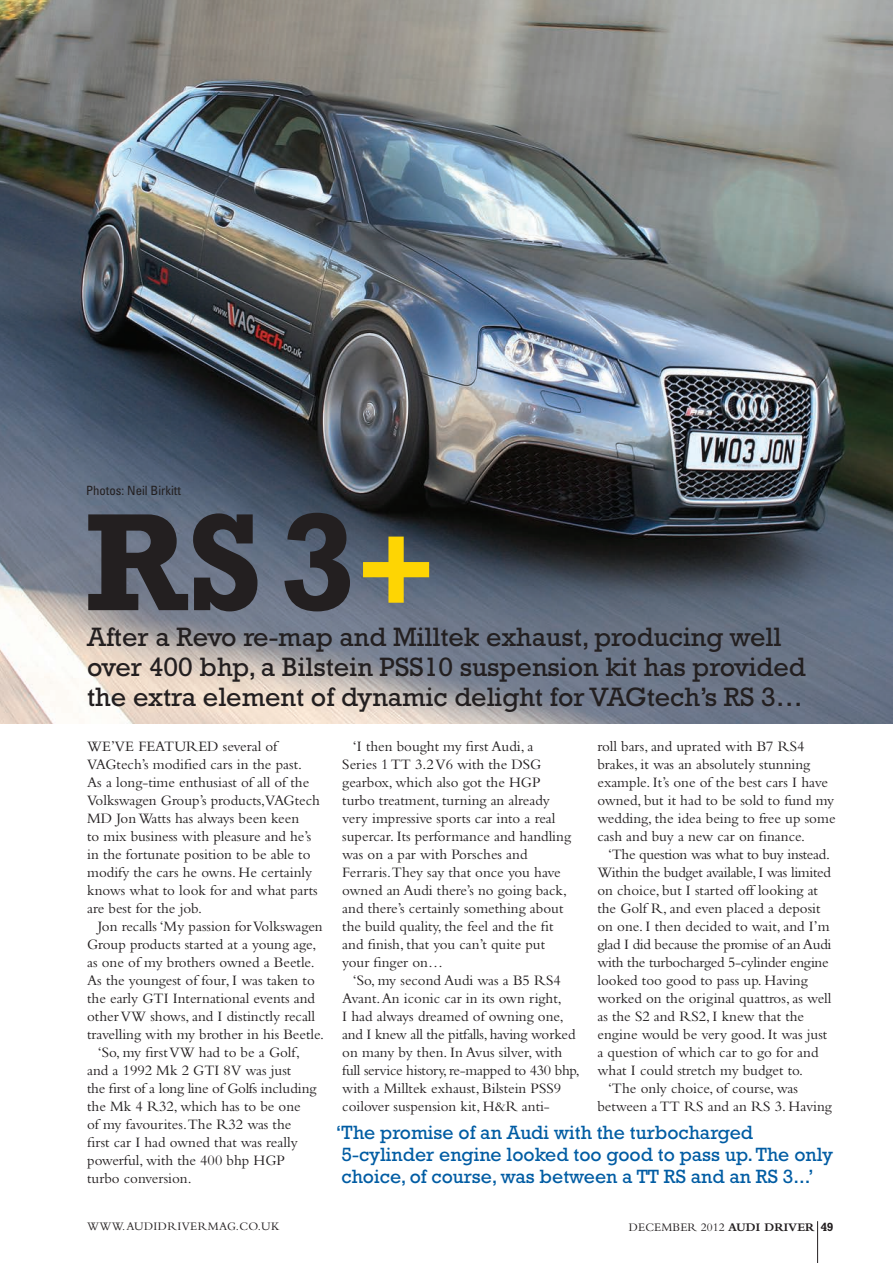
<style>
.page{position:relative;width:893px;height:1263px;background:#fff}
.page>*{position:absolute;margin:0;border:0;box-sizing:border-box;transform-origin:0 0}
.Pull_quote_1{font:700 141px "Rockwell";color:#231f20}
.Pull_quote_1-2{font:700 120px "Rockwell";color:#fed503}
.Pull_quote_1-3{font:27px/30px "Rockwell";color:#231f20}
.Pull_quote_1-4{font:19.5px/21.8px "Rockwell";color:#015ca3}
.Body_1{font:15px/18px "Bembo";color:#231f20}
.Figures_table{font:condensed 12.75px "Univers";color:#231f20}
.t1{font:12px "Bembo";letter-spacing:.01em;color:#231f20}
.t2{font:12px "Bembo";letter-spacing:.03em;color:#231f20}
.s1{font-weight:700}
.s2{font-family:"Rockwell";font-weight:700}
</style>
<div class="page">
<img style="left:0;top:0;width:893px;height:724px">
<hr style="left:817px;top:1221px;width:1px;height:42px;background:#231f20">
<p class="Figures_table" style="left:86px;top:483px;width:96px">Photos: Neil Birkitt</p>
<p class="Pull_quote_1" style="left:85px;top:479px;width:273px">RS 3</p>
<p class="Pull_quote_1-3" style="left:87px;top:622px;width:696px">After a Revo re-map and Milltek exhaust, producing well</p>
<p class="Pull_quote_1-2" style="left:356px;top:499px;width:82px">+</p>
<p class="Pull_quote_1-3" style="left:87px;top:652px;width:720px">over 400 bhp, a Bilstein PSS10 suspension kit has provided the extra element of dynamic delight for VAGtech’s RS 3…</p>
<p class="Body_1" style="left:87px;top:737px;width:234px">WE’VE FEATURED several of VAGtech’s modified cars in the past.<br>As a long-time enthusiast of all of the Volkswagen Group’s products,VAGtech MD Jon Watts has always been keen<br>to mix business with pleasure and he’s in the fortunate position to be able to modify the cars he owns. He certainly knows what to look for and what parts are best for the job.</p>
<p class="Body_1" style="left:87px;top:917px;width:238px;text-indent:11px">Jon recalls ‘My passion for Volkswagen Group products started at a young age, as one of my brothers owned a Beetle.<br>As the youngest of four, I was taken to the early GTI International events and other VW shows, and I distinctly recall travelling with my brother in his Beetle.</p>
<p class="Body_1" style="left:87px;top:1043px;width:231px;text-indent:11px">‘So, my first VW had to be a Golf, and a 1992 Mk 2 GTI 8V was just<br>the first of a long line of Golfs including the Mk 4 R32, which has to be one<br>of my favourites.The R32 was the first car I had owned that was really powerful, with the 400 bhp HGP turbo conversion.</p>
<p class="Body_1" style="left:342px;top:737px;width:230px;text-indent:11px">‘I then bought my first Audi, a Series 1 TT 3.2 V6 with the DSG gearbox, which also got the HGP turbo treatment, turning an already very impressive sports car into a real supercar. Its performance and handling was on a par with Porsches and Ferraris.They say that once you have owned an Audi there’s no going back, and there’s certainly something about the build quality, the feel and the fit and finish, that you can’t quite put your finger on…</p>
<p class="Body_1" style="left:342px;top:971px;width:239px;text-indent:11px">‘So, my second Audi was a B5 RS4<br>Avant. An iconic car in its own right,<br>I had always dreamed of owning one, and I knew all the pitfalls, having worked on many by then. In Avus silver, with full service history, re-mapped to 430 bhp, with a Milltek exhaust, Bilstein PSS9 coilover suspension kit, H&amp;R anti-</p>
<p class="Body_1" style="left:597px;top:737px;width:240px">roll bars, and uprated with B7 RS4 brakes, it was an absolutely stunning example. It’s one of the best cars I have owned, but it had to be sold to fund my wedding, the idea being to free up some cash and buy a new car on finance.</p>
<p class="Body_1" style="left:597px;top:845px;width:236px;text-indent:11px">‘The question was what to buy instead.<br>Within the budget available, I was limited on choice, but I started off looking at the Golf R, and even placed a deposit on one. I then decided to wait, and I’m glad I did because the promise of an Audi with the turbocharged 5-cylinder engine looked too good to pass up. Having worked on the original quattros, as well as the S2 and RS2, I knew that the engine would be very good. It was just a question of which car to go for and what I could stretch my budget to.</p>
<p class="Body_1" style="left:597px;top:1079px;width:236px;text-indent:11px">‘The only choice, of course, was between a TT RS and an RS 3. Having</p>
<p class="Pull_quote_1-4" style="left:336px;top:1122px;width:499px">‘The promise of an Audi with the turbocharged<br>5-cylinder engine looked too good to pass up. The only choice, of course, was between a TT RS and an RS 3...’</p>
<p class="t2" style="left:87px;top:1220px;width:194px">WWW.AUDIDRIVERMAG.CO.UK</p>
<p class="t1" style="left:629px;top:1220px;width:206px">DECEMBER 2012 <span class="s1">AUDI DRIVER</span> <span class="s2">49</span></p>
</div>
